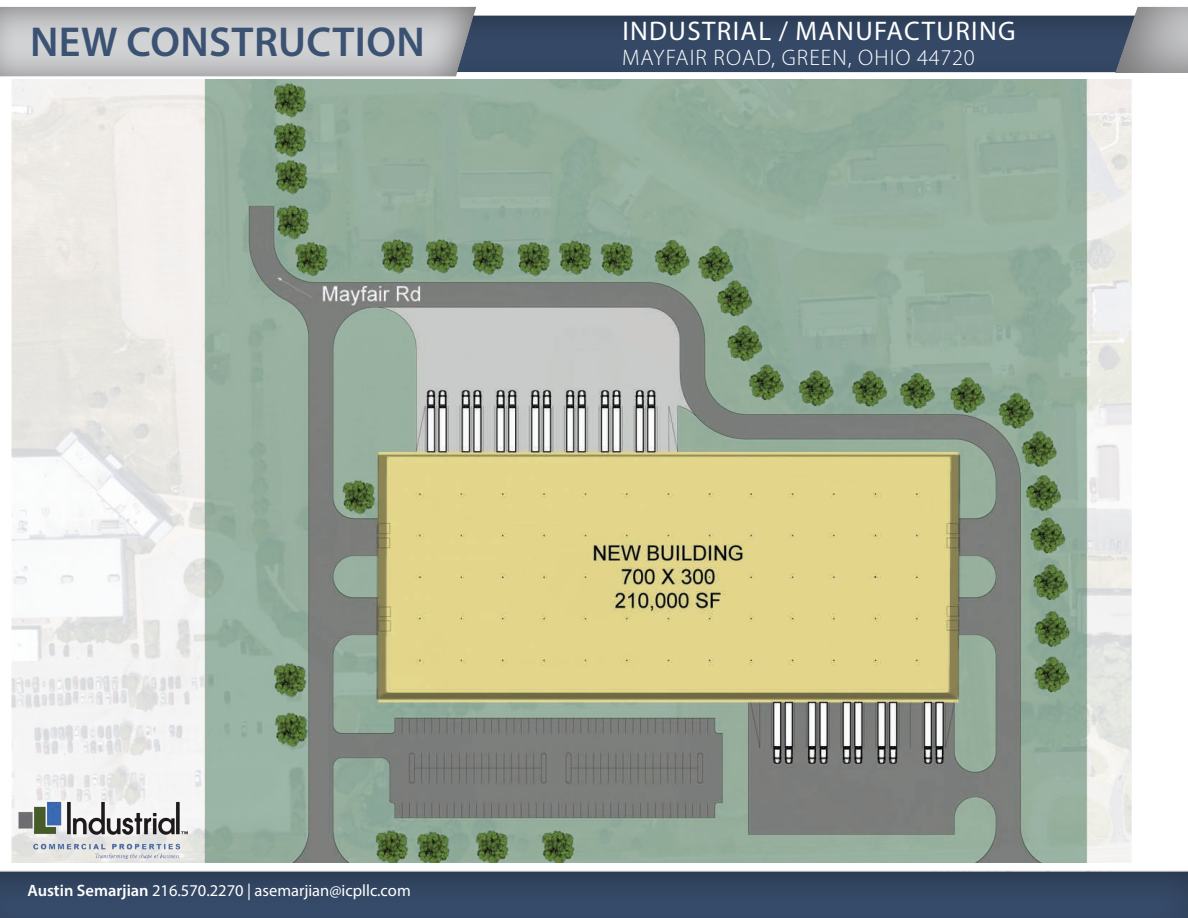
<style>
.page{position:relative;width:1188px;height:918px;background:#fff}
.page>*{position:absolute;margin:0;border:0;box-sizing:border-box;transform-origin:0 0}
.t1{font:600 42px "Myriad Pro";letter-spacing:.01em;color:#3b5273}
.t2{font:27px "Myriad Pro";letter-spacing:.05em;color:#fff}
.t3{font:300 22.5px "Myriad Pro";letter-spacing:.05em;color:#fff}
.t4{font:16.5px "Myriad Pro";color:#fff}
.s1{font-family:"Myriad Devanagari";font-weight:600}
</style>
<div class="page">
<div style="left:232px;top:11px;width:956px;height:63px;background:#231f20;opacity:.5"></div>
<div style="left:0;top:2px;width:477px;height:77px;background:#231f20;opacity:.5"></div>
<div style="left:1114px;top:5px;width:74px;height:73px;background:#231f20;opacity:.5"></div>
<div style="left:0;top:868px;width:1188px;height:50px;background:#231f20;opacity:.5"></div>
<img style="left:11px;top:79px;width:1121px;height:784px">
<div style="left:9px;top:793px;width:187px;height:75px;background:#fff;opacity:.75"></div>
<img style="left:10px;top:800px;width:190px;height:58px">
<h1 class="t1" style="left:30px;top:15px;width:396px">NEW CONSTRUCTION</h1>
<h2 class="t2" style="left:622px;top:14px;width:395px">INDUSTRIAL / MANUFACTURING</h2>
<h3 class="t3" style="left:622px;top:44px;width:354px">MAYFAIR ROAD, GREEN, OHIO 44720</h3>
<p class="t4" style="left:27px;top:881px;width:385px"><span class="s1">Austin Semarjian</span> 216.570.2270 | asemarjian@icpllc.com</p>
</div>
